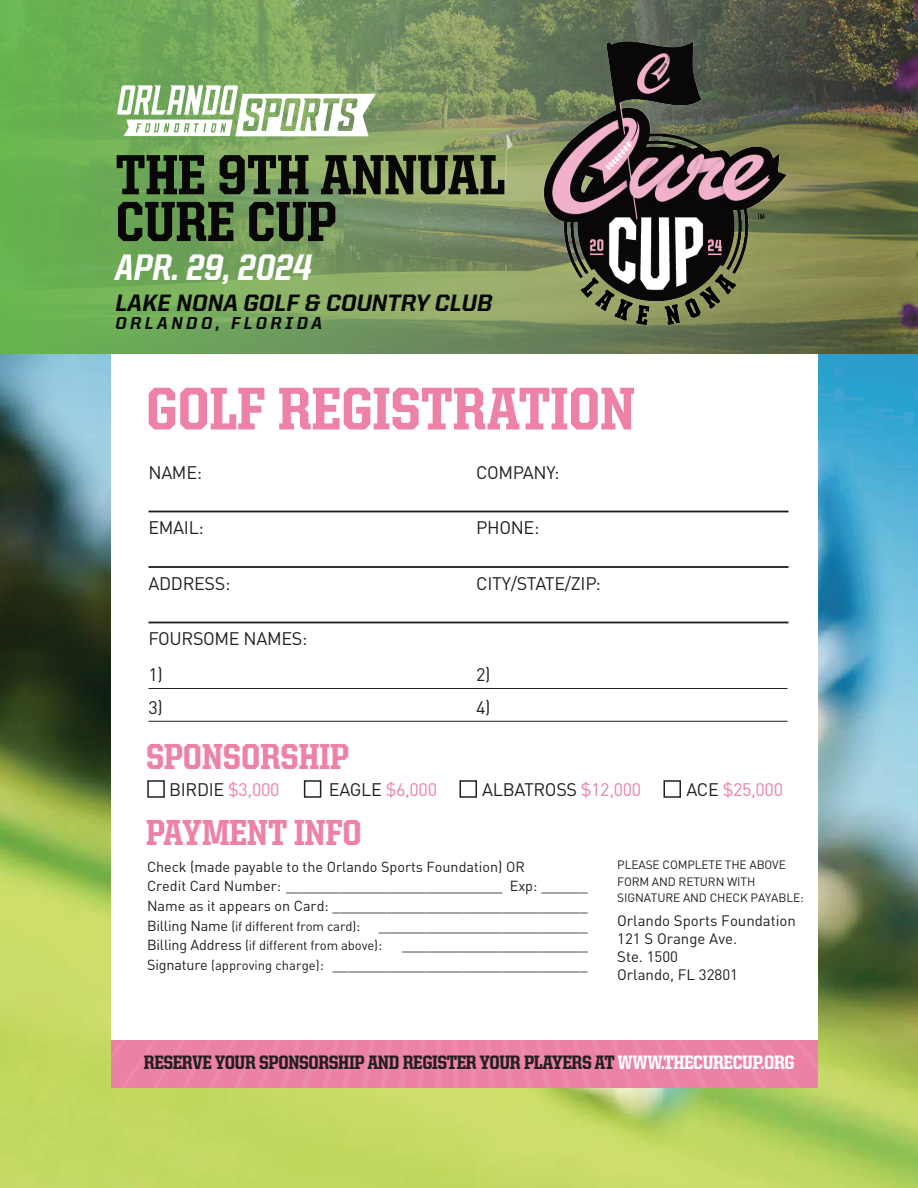
<style>
.page{position:relative;width:918px;height:1188px;background:#fff}
.page>*{position:absolute;margin:0;border:0;box-sizing:border-box;transform-origin:0 0}
.t1{font:800 60.45px "United Serif Semi Cond";color:#ee81a8}
.t2{font:800 56.7px/46.8px "United Serif Semi Cond";color:#080705}
.t3{font:800 37.05px "United Italic Semi Cond";color:#fff}
.t4{font:800 36.3px/76.1px "United Serif Semi Cond";color:#ee81a8}
.t5{font:800 23.7px "United Italic Reg";color:#080705}
.t6{font:800 19.5px "United Serif Semi Cond";letter-spacing:-.02em;color:#231f20}
.t7{font:18px/36px "DINOT";letter-spacing:-.02em;color:#231f20}
.t8{font:18px "DINOT";letter-spacing:-.02em;color:#ee81a8}
.t9{font:800 17.25px "United Italic Reg";letter-spacing:.2em;color:#080705}
.t10{font:15px/18px "DINOT";color:#211e1e}
.t11{font:14.4px/19.6px "DINOT";color:#211e1e}
.t12{font:13.05px "DINOT";letter-spacing:-.01em;color:#211e1e}
.t13{font:12px/16.4px "DINOT";letter-spacing:-.01em;color:#211e1e}
.s1{color:#ee81a8}
.s2{color:#231f20}
.s3{font-size:14.4px}
.s4{font-size:13.05px}
.s5{color:#fff}
</style>
<div class="page">
<img style="left:0;top:354px;width:918px;height:834px">
<svg style="left:112px;top:1040px;width:706px;height:47px;background:#eb83a6"></svg>
<div style="left:111px;top:257px;width:707px;height:783px;background:#fff"></div>
<svg style="left:0;top:0;width:918px;height:354px;background:#749858"></svg>
<hr style="left:148px;top:511px;width:641px;height:1px;background:#231f20">
<hr style="left:148px;top:566px;width:641px;height:2px;background:#231f20">
<hr style="left:148px;top:622px;width:641px;height:1px;background:#231f20">
<hr style="left:148px;top:688px;width:640px;height:1px;background:#231f20">
<hr style="left:148px;top:721px;width:640px;height:1px;background:#231f20">
<div style="left:147px;top:780px;width:18px;height:18px;border:2px solid #231f20"></div>
<div style="left:304px;top:780px;width:17px;height:18px;border:2px solid #231f20"></div>
<div style="left:459px;top:780px;width:18px;height:18px;border:2px solid #231f20"></div>
<div style="left:663px;top:780px;width:18px;height:18px;border:2px solid #231f20"></div>
<svg style="left:117px;top:85px;width:259px;height:51px"></svg>
<img style="left:519px;top:11px;width:290px;height:342px">
<h2 class="t2" style="left:115px;top:151px;width:391px">THE 9TH ANNUAL<br>CURE CUP</h2>
<h3 class="t3" style="left:115px;top:247px;width:198px">APR. 29, 2024</h3>
<h3 class="t5" style="left:115px;top:289px;width:378px">LAKE NONA GOLF &amp; COUNTRY CLUB</h3>
<p class="t9" style="left:115px;top:314px;width:208px">ORLANDO, FLORIDA</p>
<h1 class="t1" style="left:146px;top:376px;width:491px">GOLF REGISTRATION</h1>
<p class="t7" style="left:148px;top:454px;width:55px">NAME:</p>
<p class="t7" style="left:476px;top:454px;width:85px">COMPANY:</p>
<p class="t7" style="left:148px;top:509px;width:57px">EMAIL:</p>
<p class="t7" style="left:476px;top:509px;width:65px">PHONE:</p>
<p class="t7" style="left:148px;top:565px;width:83px">ADDRESS:</p>
<p class="t7" style="left:476px;top:565px;width:126px">CITY/STATE/ZIP:</p>
<p class="t7" style="left:148px;top:620px;width:160px">FOURSOME NAMES:<br>1)</p>
<p class="t7" style="left:476px;top:656px;width:16px">2)</p>
<p class="t7" style="left:148px;top:689px;width:16px">3)</p>
<p class="t7" style="left:476px;top:689px;width:16px">4)</p>
<h3 class="t4" style="left:146px;top:719px;width:217px">SPONSORSHIP<br>PAYMENT INFO</h3>
<p class="t7" style="left:169px;top:771px;width:112px">BIRDIE <span class="s1">$3,000</span></p>
<p class="t8" style="left:329px;top:778px;width:110px"><span class="s2">EAGLE</span> $6,000</p>
<p class="t7" style="left:482px;top:771px;width:160px">ALBATROSS <span class="s1">$12,000</span></p>
<p class="t8" style="left:686px;top:778px;width:98px"><span class="s2">ACE</span> $25,000</p>
<p class="t11" style="left:147px;top:856px;width:442px">Check (made payable to the Orlando Sports Foundation) OR<br>Credit Card Number: ____________________________ Exp: ______<br>Name as it appears on Card: _________________________________</p>
<p class="t12" style="left:147px;top:918px;width:215px"><span class="s3">Billing Name</span> (if different from card)<span class="s3">:</span></p>
<p class="t11" style="left:379px;top:915px;width:210px">___________________________</p>
<p class="t12" style="left:147px;top:937px;width:237px"><span class="s3">Billing Address</span> (if different from above)<span class="s3">:</span></p>
<p class="t11" style="left:147px;top:935px;width:442px;text-align:right">________________________<br>Signature <span class="s4">(approving charge)</span>: _________________________________</p>
<p class="t13" style="left:617px;top:857px;width:188px">PLEASE COMPLETE THE ABOVE<br>FORM AND RETURN WITH<br>SIGNATURE AND CHECK PAYABLE:</p>
<p class="t10" style="left:617px;top:912px;width:180px">Orlando Sports Foundation<br>121 S Orange Ave.<br>Ste. 1500<br>Orlando, FL 32801</p>
<h3 class="t6" style="left:144px;top:1052px;width:652px">RESERVE YOUR SPONSORSHIP AND REGISTER YOUR PLAYERS AT <span class="s5">WWW.THECURECUP.ORG</span></h3>
</div>
